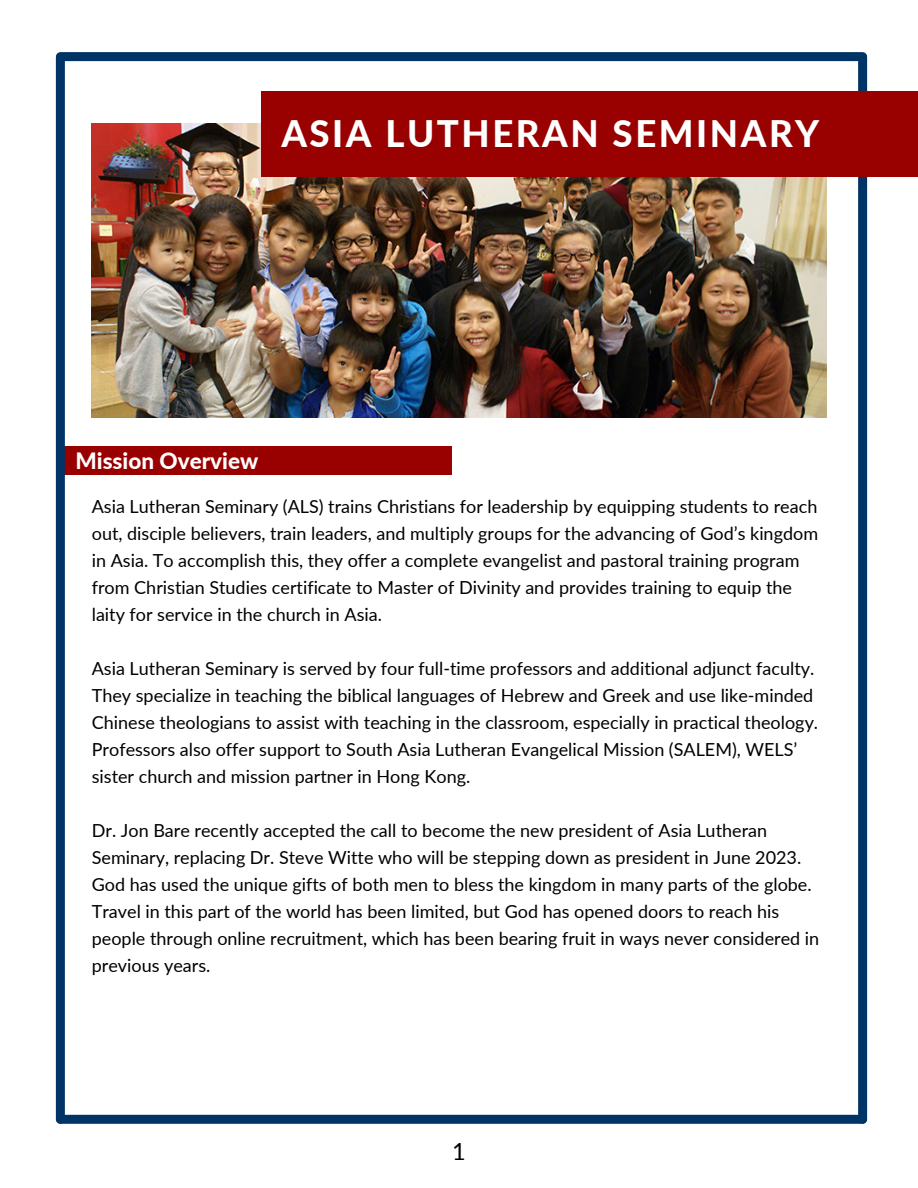
<style>
.page{position:relative;width:918px;height:1188px;background:#fff}
.page>*{position:absolute;margin:0;border:0;box-sizing:border-box;transform-origin:0 0}
.t1{font:800 36.6px "Lato";letter-spacing:.07em;color:#fff}
.t2{font:23.55px "Lato";color:#000}
.t3{font:800 22.5px "Lato";color:#fff}
.t4{font:18px/27px "Lato";color:#000}
</style>
<div class="page">
<div style="left:56px;top:446px;width:396px;height:29px;background:#900"></div>
<div style="left:60px;top:52px;width:803px;height:9px;background:#036"></div>
<div style="left:858px;top:57px;width:9px;height:1062px;background:#036"></div>
<div style="left:56px;top:57px;width:9px;height:1062px;background:#036"></div>
<div style="left:60px;top:1115px;width:803px;height:9px;background:#036"></div>
<img style="left:92px;top:123px;width:734px;height:294px">
<div style="left:261px;top:92px;width:657px;height:84px;background:#900"></div>
<h1 class="t1" style="left:281px;top:111px;width:540px">ASIA LUTHERAN SEMINARY</h1>
<p class="t3" style="left:75px;top:447px;width:185px">Mission Overview</p>
<p class="t4" style="left:92px;top:493px;width:728px">Asia Lutheran Seminary (ALS) trains Christians for leadership by equipping students to reach out, disciple believers, train leaders, and multiply groups for the advancing of God’s kingdom in Asia. To accomplish this, they offer a complete evangelist and pastoral training program from Christian Studies certificate to Master of Divinity and provides training to equip the laity for service in the church in Asia.</p>
<p class="t4" style="left:92px;top:655px;width:728px">Asia Lutheran Seminary is served by four full-time professors and additional adjunct faculty.<br>They specialize in teaching the biblical languages of Hebrew and Greek and use like-minded Chinese theologians to assist with teaching in the classroom, especially in practical theology.<br>Professors also offer support to South Asia Lutheran Evangelical Mission (SALEM), WELS’ sister church and mission partner in Hong Kong.</p>
<p class="t4" style="left:92px;top:817px;width:729px">Dr. Jon Bare recently accepted the call to become the new president of Asia Lutheran Seminary, replacing Dr. Steve Witte who will be stepping down as president in June 2023.<br>God has used the unique gifts of both men to bless the kingdom in many parts of the globe.<br>Travel in this part of the world has been limited, but God has opened doors to reach his people through online recruitment, which has been bearing fruit in ways never considered in previous years.</p>
<h2 class="t2" style="left:452px;top:1136px;width:15px">1</h2>
</div>
